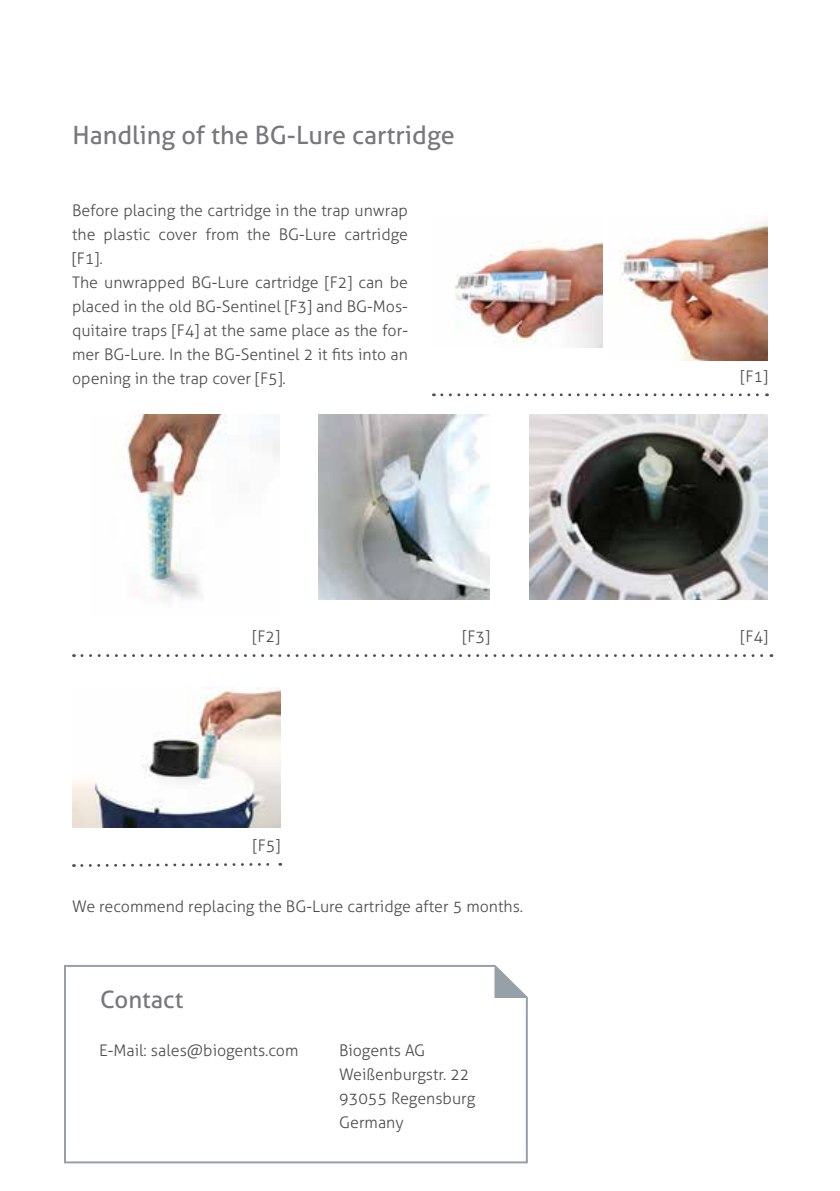
<style>
.page{position:relative;width:840px;height:1191px;background:#fff}
.page>*{position:absolute;margin:0;border:0;box-sizing:border-box;transform-origin:0 0}
.t1{font:25.2px "Aller";color:#77787b}
.t2{font:24px "Aller";color:#77787b}
.t3{font:300 16px/24px "Aller";color:#4d4d4f}
</style>
<div class="page">
<svg style="left:82px;top:654px;width:689px;height:3px"></svg>
<svg style="left:441px;top:393px;width:326px;height:3px"></svg>
<img style="left:455px;top:241px;width:146px;height:106px">
<img style="left:621px;top:216px;width:146px;height:144px">
<img style="left:127px;top:415px;width:152px;height:186px">
<img style="left:529px;top:414px;width:238px;height:186px">
<img style="left:318px;top:414px;width:171px;height:186px">
<svg style="left:64px;top:965px;width:464px;height:199px"></svg>
<svg style="left:494px;top:965px;width:33px;height:33px"></svg>
<svg style="left:73px;top:863px;width:207px;height:4px"></svg>
<img style="left:72px;top:686px;width:208px;height:141px">
<h1 class="t1" style="left:72px;top:120px;width:383px">Handling of the BG-Lure cartridge</h1>
<p class="t3" style="left:72px;top:198px;width:337px">Before placing the cartridge in the trap unwrap the plastic cover from the BG-Lure cartridge [F1].<br>The unwrapped BG-Lure cartridge [F2] can be placed in the old BG-Sentinel [F3] and BG-Mos&shy;quitaire traps [F4] at the same place as the for&shy;mer BG-Lure. In the BG-Sentinel 2 it fits into an opening in the trap cover [F5].</p>
<p class="t3" style="left:740px;top:364px;width:29px">[F1]</p>
<p class="t3" style="left:252px;top:624px;width:29px">[F2]</p>
<p class="t3" style="left:462px;top:624px;width:29px">[F3]</p>
<p class="t3" style="left:740px;top:624px;width:29px">[F4]</p>
<p class="t3" style="left:253px;top:833px;width:29px">[F5]</p>
<p class="t3" style="left:72px;top:894px;width:452px">We recommend replacing the BG-Lure cartridge after 5 months.</p>
<h2 class="t2" style="left:100px;top:985px;width:85px">Contact</h2>
<p class="t3" style="left:99px;top:1038px;width:201px">E-Mail: sales@biogents.com</p>
<p class="t3" style="left:339px;top:1038px;width:138px">Biogents AG<br>Weißenburgstr. 22<br>93055 Regensburg<br>Germany</p>
</div>
